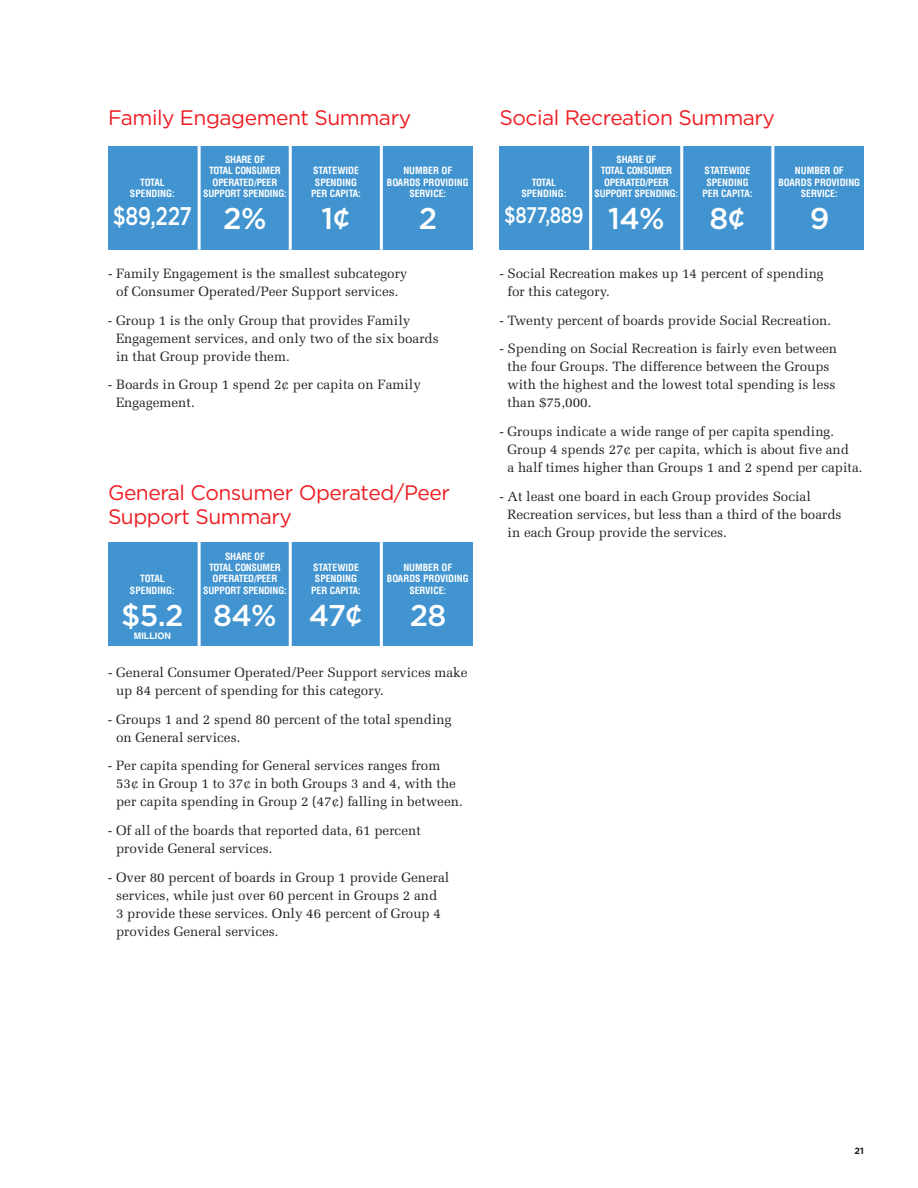
<style>
.page{position:relative;width:918px;height:1188px;background:#fff}
.page>*{position:absolute;margin:0;border:0;box-sizing:border-box;transform-origin:0 0}
.t1{font:500 30px "Gotham HTF";letter-spacing:-.02em;color:#fff}
.t2{font:500 25.5px "Gotham HTF";color:#fff;scale:.8 1}
.t3{font:500 22.5px "Gotham HTF";letter-spacing:-.025em;color:#fff;scale:.8 1}
.t4{font:21px/24px "Gotham HTF";letter-spacing:-.02em;color:#ee1d23}
.t5{font:13.5px/18px "Melior";color:#231f20}
.t6{font:700 condensed 9.75px/11.2px "Helvetica";color:#fff;text-align:center}
.t7{font:700 9px "Helvetica";color:#fff}
.t8{font:700 9px "Gotham HTF";color:#231f20}
</style>
<div class="page">
<div style="left:108px;top:146px;width:364px;height:104px;background:#4194d0"></div>
<hr style="left:198px;top:145px;width:3px;height:105px;background:#fff">
<hr style="left:289px;top:145px;width:3px;height:105px;background:#fff">
<hr style="left:380px;top:145px;width:3px;height:105px;background:#fff">
<div style="left:500px;top:146px;width:364px;height:104px;background:#4194d0"></div>
<hr style="left:589px;top:145px;width:3px;height:105px;background:#fff">
<hr style="left:680px;top:145px;width:3px;height:105px;background:#fff">
<hr style="left:771px;top:145px;width:3px;height:105px;background:#fff">
<div style="left:108px;top:542px;width:364px;height:104px;background:#4194d0"></div>
<hr style="left:198px;top:542px;width:3px;height:104px;background:#fff">
<hr style="left:289px;top:542px;width:3px;height:104px;background:#fff">
<hr style="left:380px;top:542px;width:3px;height:104px;background:#fff">
<h3 class="t4" style="left:108px;top:106px;width:305px">Family Engagement Summary</h3>
<p class="t6" style="left:130px;top:177px;width:46px">TOTAL<br>SPENDING:</p>
<h2 class="t2" style="left:113px;top:202px;width:100px">$89,227</h2>
<p class="t6" style="left:203px;top:154px;width:85px">SHARE OF<br>TOTAL CONSUMER<br>OPERATED/PEER<br>SUPPORT SPENDING:</p>
<h1 class="t1" style="left:223px;top:201px;width:45px">2%</h1>
<p class="t6" style="left:311px;top:165px;width:51px">STATEWIDE<br>SPENDING<br>PER CAPITA:</p>
<h1 class="t1" style="left:321px;top:201px;width:30px">1¢</h1>
<p class="t6" style="left:387px;top:165px;width:83px">NUMBER OF<br>BOARDS PROVIDING<br>SERVICE:</p>
<h1 class="t1" style="left:419px;top:201px;width:20px">2</h1>
<p class="t5" style="left:108px;top:264px;width:301px;text-align:center">- Family Engagement is the smallest subcategory of Consumer Operated/Peer Support services.</p>
<p class="t5" style="left:116px;top:311px;width:324px;text-indent:-8px">- Group 1 is the only Group that provides Family<br>Engagement services, and only two of the six boards in that Group provide them.</p>
<p class="t5" style="left:116px;top:376px;width:306px;text-indent:-8px">- Boards in Group 1 spend 2¢ per capita on Family<br>Engagement.</p>
<h3 class="t4" style="left:108px;top:481px;width:343px">General Consumer Operated/Peer<br>Support Summary</h3>
<p class="t6" style="left:130px;top:573px;width:46px">TOTAL<br>SPENDING:</p>
<h1 class="t1" style="left:121px;top:598px;width:64px">$5.2</h1>
<p class="t7" style="left:134px;top:633px;width:38px">MILLION</p>
<p class="t6" style="left:203px;top:551px;width:85px">SHARE OF<br>TOTAL CONSUMER<br>OPERATED/PEER<br>SUPPORT SPENDING:</p>
<h1 class="t1" style="left:213px;top:598px;width:65px">84%</h1>
<p class="t6" style="left:311px;top:562px;width:51px">STATEWIDE<br>SPENDING<br>PER CAPITA:</p>
<h1 class="t1" style="left:309px;top:598px;width:55px">47¢</h1>
<p class="t6" style="left:387px;top:562px;width:83px">NUMBER OF<br>BOARDS PROVIDING<br>SERVICE:</p>
<h1 class="t1" style="left:410px;top:598px;width:38px">28</h1>
<p class="t5" style="left:116px;top:663px;width:353px;text-indent:-8px">- General Consumer Operated/Peer Support services make up 84 percent of spending for this category.</p>
<p class="t5" style="left:116px;top:710px;width:337px;text-indent:-8px">- Groups 1 and 2 spend 80 percent of the total spending on General services.</p>
<p class="t5" style="left:116px;top:757px;width:348px;text-indent:-8px">- Per capita spending for General services ranges from<br>53¢ in Group 1 to 37¢ in both Groups 3 and 4, with the per capita spending in Group 2 (47¢) falling in between.</p>
<p class="t5" style="left:116px;top:822px;width:306px;text-indent:-8px">- Of all of the boards that reported data, 61 percent provide General services.</p>
<p class="t5" style="left:116px;top:868px;width:335px;text-indent:-8px">- Over 80 percent of boards in Group 1 provide General services, while just over 60 percent in Groups 2 and<br>3 provide these services. Only 46 percent of Group 4 provides General services.</p>
<h3 class="t4" style="left:500px;top:106px;width:277px">Social Recreation Summary</h3>
<p class="t6" style="left:521px;top:177px;width:46px">TOTAL<br>SPENDING:</p>
<h3 class="t3" style="left:504px;top:202px;width:101px">$877,889</h3>
<p class="t6" style="left:595px;top:154px;width:85px">SHARE OF<br>TOTAL CONSUMER<br>OPERATED/PEER<br>SUPPORT SPENDING:</p>
<h1 class="t1" style="left:608px;top:201px;width:58px">14%</h1>
<p class="t6" style="left:703px;top:165px;width:51px">STATEWIDE<br>SPENDING<br>PER CAPITA:</p>
<h1 class="t1" style="left:709px;top:201px;width:37px">8¢</h1>
<p class="t6" style="left:778px;top:165px;width:83px">NUMBER OF<br>BOARDS PROVIDING<br>SERVICE:</p>
<h1 class="t1" style="left:810px;top:201px;width:21px">9</h1>
<p class="t5" style="left:508px;top:264px;width:318px;text-indent:-8px">- Social Recreation makes up 14 percent of spending for this category.</p>
<p class="t5" style="left:499px;top:311px;width:333px">- Twenty percent of boards provide Social Recreation.</p>
<p class="t5" style="left:508px;top:340px;width:331px;text-indent:-8px">- Spending on Social Recreation is fairly even between the four Groups. The difference between the Groups with the highest and the lowest total spending is less than $75,000.</p>
<p class="t5" style="left:508px;top:423px;width:356px;text-indent:-8px">- Groups indicate a wide range of per capita spending.<br>Group 4 spends 27¢ per capita, which is about five and<br>a half times higher than Groups 1 and 2 spend per capita.</p>
<p class="t5" style="left:508px;top:487px;width:336px;text-indent:-8px">- At least one board in each Group provides Social<br>Recreation services, but less than a third of the boards in each Group provide the services.</p>
<p class="t8" style="left:855px;top:1145px;width:11px">21</p>
</div>
